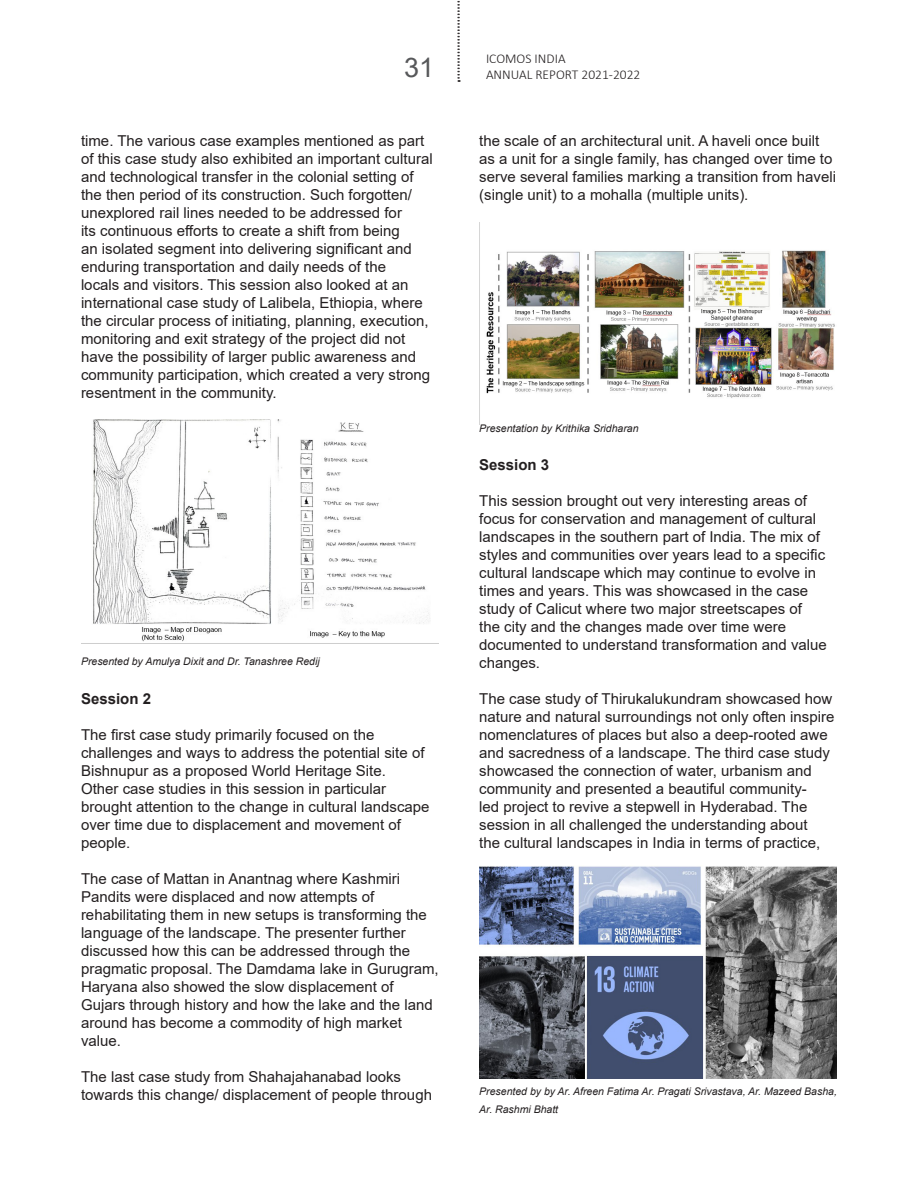
<style>
.page{position:relative;width:918px;height:1188px;background:#fff}
.page>*{position:absolute;margin:0;border:0;box-sizing:border-box;transform-origin:0 0}
.t1{font:27px "Arial";color:#57585a}
.BODY_TEXT{font:15px/18px "Arial";color:#231f20}
.BODY_TEXT-2{font:700 15px "Arial";color:#231f20}
.t2{font:300 13.5px "Calibri";color:#231f20}
.SUB_SUBHEAD{font:italic 10.5px/18px "Arial";color:#231f20}
</style>
<div class="page">
<svg style="left:457px;top:0;width:3px;height:82px"></svg>
<img style="left:81px;top:419px;width:358px;height:225px">
<img style="left:479px;top:222px;width:356px;height:202px">
<img style="left:479px;top:866px;width:358px;height:213px">
<p class="t1" style="left:404px;top:49px;width:32px">31</p>
<p class="BODY_TEXT" style="left:81px;top:132px;width:353px">time. The various case examples mentioned as part of this case study also exhibited an important cultural and technological transfer in the colonial setting of the then period of its construction. Such forgotten/ unexplored rail lines needed to be addressed for<br>its continuous efforts to create a shift from being<br>an isolated segment into delivering significant and enduring transportation and daily needs of the<br>locals and visitors. This session also looked at an international case study of Lalibela, Ethiopia, where the circular process of initiating, planning, execution, monitoring and exit strategy of the project did not have the possibility of larger public awareness and community participation, which created a very strong resentment in the community.</p>
<p class="SUB_SUBHEAD" style="left:81px;top:653px;width:240px">Presented by Amulya Dixit and Dr. Tanashree Redij</p>
<p class="BODY_TEXT-2" style="left:81px;top:688px;width:72px">Session 2</p>
<p class="BODY_TEXT" style="left:81px;top:726px;width:345px">The first case study primarily focused on the challenges and ways to address the potential site of<br>Bishnupur as a proposed World Heritage Site.</p>
<p class="BODY_TEXT" style="left:81px;top:780px;width:350px">Other case studies in this session in particular brought attention to the change in cultural landscape over time due to displacement and movement of people.</p>
<p class="BODY_TEXT" style="left:81px;top:870px;width:359px">The case of Mattan in Anantnag where Kashmiri Pandits were displaced and now attempts of rehabilitating them in new setups is transforming the language of the landscape. The presenter further discussed how this can be addressed through the pragmatic proposal. The Damdama lake in Gurugram, Haryana also showed the slow displacement of Gujars through history and how the lake and the land around has become a commodity of high market value.</p>
<p class="BODY_TEXT" style="left:81px;top:1068px;width:353px">The last case study from Shahajahanabad looks towards this change/ displacement of people through</p>
<p class="t2" style="left:486px;top:50px;width:81px">ICOMOS INDIA</p>
<p class="t2" style="left:486px;top:66px;width:156px">ANNUAL REPORT 2021-2022</p>
<p class="BODY_TEXT" style="left:479px;top:132px;width:358px">the scale of an architectural unit. A haveli once built as a unit for a single family, has changed over time to serve several families marking a transition from haveli (single unit) to a mohalla (multiple units).</p>
<p class="SUB_SUBHEAD" style="left:479px;top:420px;width:161px">Presentation by Krithika Sridharan</p>
<p class="BODY_TEXT-2" style="left:479px;top:454px;width:72px">Session 3</p>
<p class="BODY_TEXT" style="left:479px;top:492px;width:349px">This session brought out very interesting areas of focus for conservation and management of cultural landscapes in the southern part of India. The mix of styles and communities over years lead to a specific cultural landscape which may continue to evolve in times and years. This was showcased in the case study of Calicut where two major streetscapes of<br>the city and the changes made over time were documented to understand transformation and value changes.</p>
<p class="BODY_TEXT" style="left:479px;top:690px;width:357px">The case study of Thirukalukundram showcased how nature and natural surroundings not only often inspire nomenclatures of places but also a deep-rooted awe and sacredness of a landscape. The third case study showcased the connection of water, urbanism and community and presented a beautiful community-<br>led project to revive a stepwell in Hyderabad. The session in all challenged the understanding about<br>the cultural landscapes in India in terms of practice,</p>
<p class="SUB_SUBHEAD" style="left:479px;top:1083px;width:359px">Presented by by Ar. Afreen Fatima Ar. Pragati Srivastava, Ar. Mazeed Basha,<br>Ar. Rashmi Bhatt</p>
</div>
